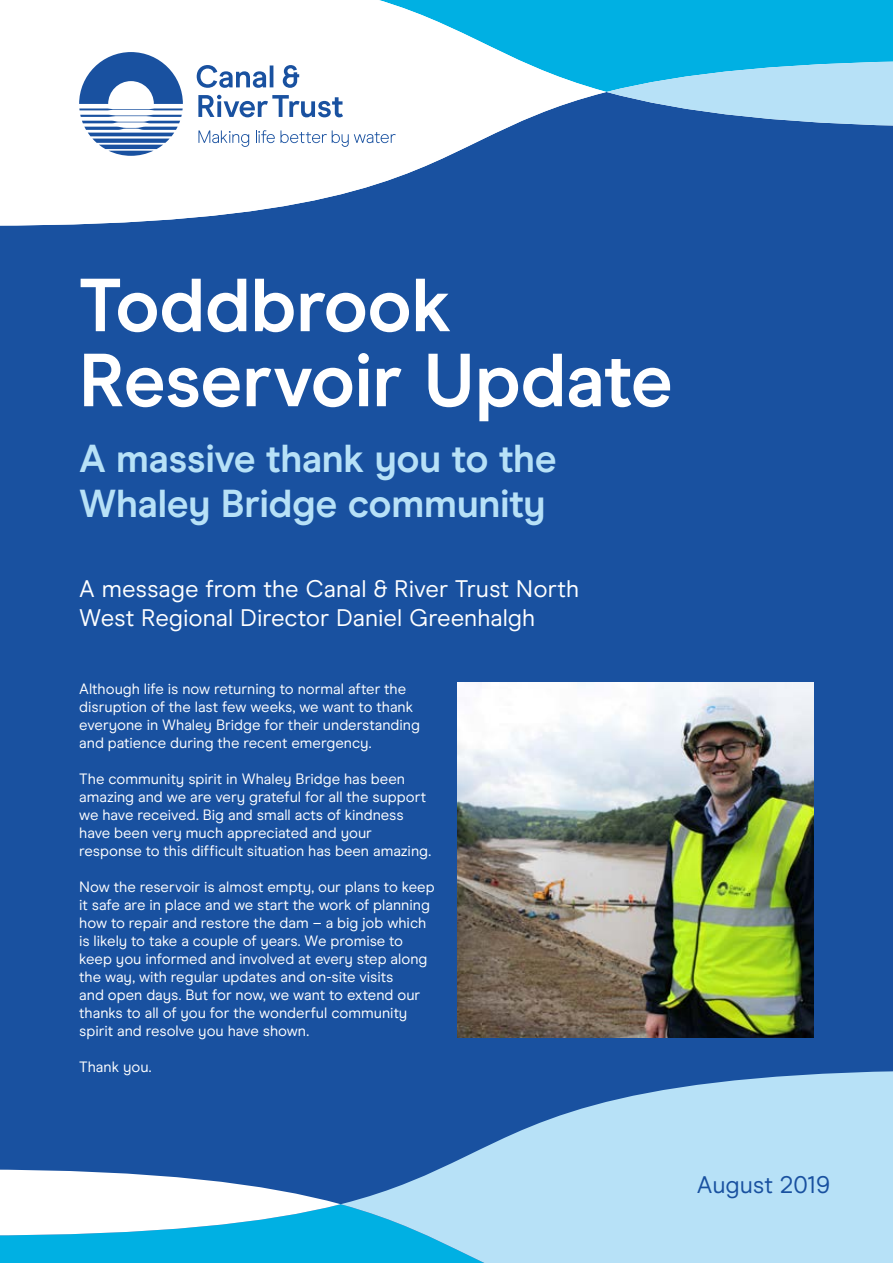
<style>
.page{position:relative;width:893px;height:1263px;background:#fff}
.page>*{position:absolute;margin:0;border:0;box-sizing:border-box;transform-origin:0 0}
.t1{font:700 75px/75px "Modern Era";letter-spacing:-.01em;color:#fff}
.t2{font:700 39px/44.8px "Modern Era";letter-spacing:-.01em;color:#b7e1f7}
.t3{font:24px/28.8px "Modern Era";color:#fff}
.t4{font:24px "Modern Era";color:#1951a0}
.Body{font:15px/18px "Modern Era";color:#fff}
</style>
<div class="page">
<div style="left:0;top:127px;width:893px;height:1042px;background:#1951a0"></div>
<div style="left:606px;top:0;width:287px;height:61px;background:#00b0e3"></div>
<svg style="left:606px;top:61px;width:287px;height:66px;background:#7bbde3"></svg>
<svg style="left:0;top:0;width:606px;height:226px"></svg>
<div style="left:0;top:1235px;width:341px;height:28px;background:#00b0e3"></div>
<svg style="left:0;top:1169px;width:341px;height:66px"></svg>
<svg style="left:341px;top:1070px;width:552px;height:193px;background:#89bce1"></svg>
<svg style="left:79px;top:52px;width:104px;height:104px"></svg>
<svg style="left:197px;top:65px;width:76px;height:23px"></svg>
<svg style="left:283px;top:65px;width:16px;height:23px"></svg>
<svg style="left:198px;top:95px;width:145px;height:22px"></svg>
<svg style="left:198px;top:130px;width:51px;height:17px"></svg>
<svg style="left:256px;top:130px;width:140px;height:17px"></svg>
<img style="left:458px;top:682px;width:356px;height:356px">
<p class="t1" style="left:79px;top:268px;width:596px">Toddbrook<br>Reservoir Update</p>
<p class="t2" style="left:79px;top:436px;width:479px">A massive thank you to the<br>Whaley Bridge community</p>
<p class="t3" style="left:79px;top:574px;width:501px">A message from the Canal &amp; River Trust North<br>West Regional Director Daniel Greenhalgh</p>
<p class="Body" style="left:79px;top:680px;width:342px">Although life is now returning to normal after the disruption of the last few weeks, we want to thank everyone in Whaley Bridge for their understanding and patience during the recent emergency.</p>
<p class="Body" style="left:79px;top:770px;width:353px">The community spirit in Whaley Bridge has been amazing and we are very grateful for all the support we have received. Big and small acts of kindness have been very much appreciated and your response to this difficult situation has been amazing.</p>
<p class="Body" style="left:79px;top:878px;width:357px">Now the reservoir is almost empty, our plans to keep it safe are in place and we start the work of planning how to repair and restore the dam – a big job which is likely to take a couple of years. We promise to keep you informed and involved at every step along the way, with regular updates and on-site visits<br>and open days. But for now, we want to extend our thanks to all of you for the wonderful community spirit and resolve you have shown.</p>
<p class="Body" style="left:79px;top:1058px;width:74px">Thank you.</p>
<p class="t4" style="left:697px;top:1170px;width:135px">August 2019</p>
</div>
